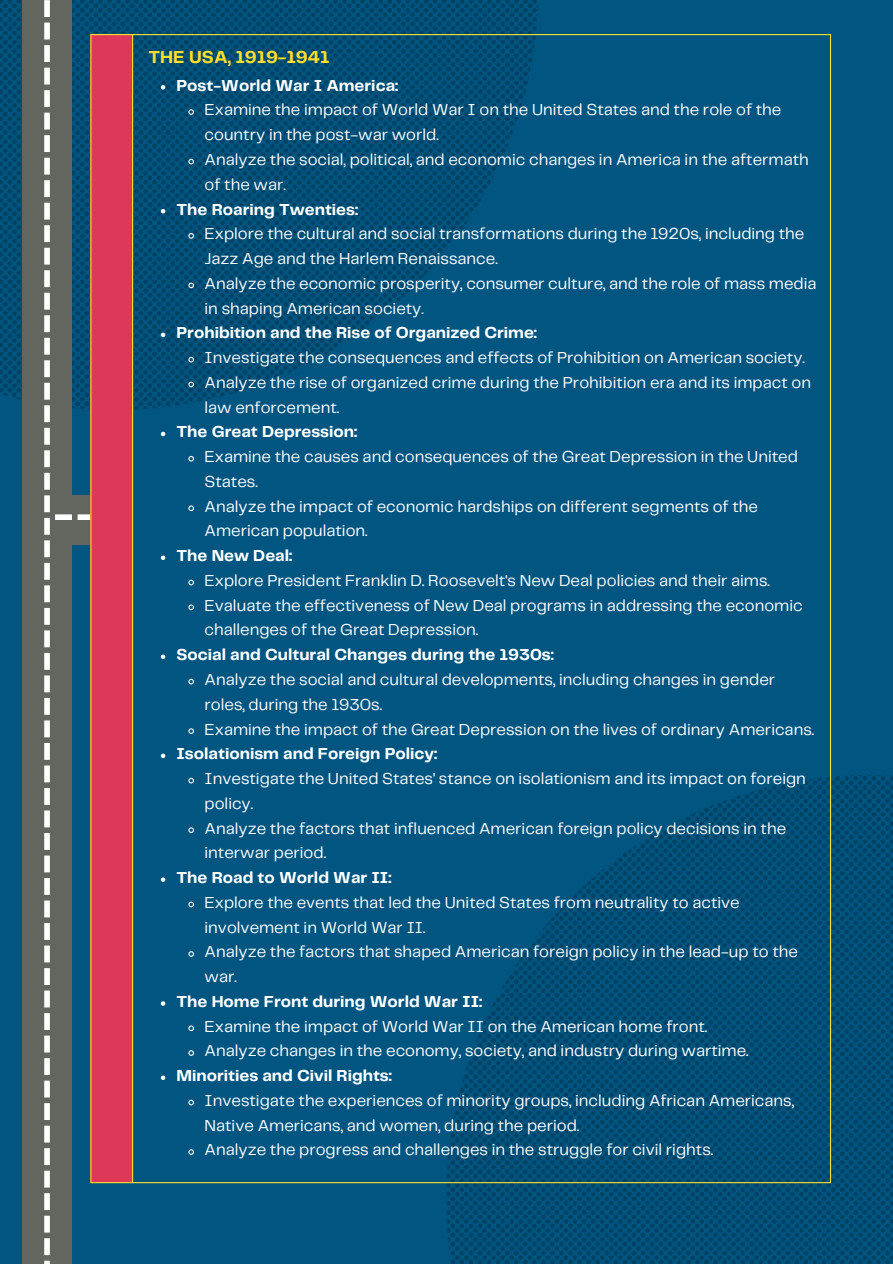
<style>
.page{position:relative;width:893px;height:1264px;background:#fff}
.page>*{position:absolute;margin:0;border:0;box-sizing:border-box;transform-origin:0 0}
.t1{font:700 18px "Telegraf";color:#ffdf2b}
.t2{font:16.5px/24.8px "Telegraf";color:#fff}
.t3{font:700 16.5px "Telegraf";color:#fff}
</style>
<div class="page">
<div style="left:0;top:0;width:892px;height:1263px;background:#015581"></div>
<img style="left:0;top:0;width:538px;height:409px">
<div style="left:22px;top:0;width:50px;height:1263px;background:#62665f"></div>
<svg style="left:44px;top:0;width:73px;height:1263px"></svg>
<img style="left:446px;top:775px;width:446px;height:488px">
<div style="left:91px;top:34px;width:42px;height:1148px;background:#dd385a"></div>
<hr style="left:90px;top:35px;width:1px;height:1147px;background:#ffdf2b">
<hr style="left:132px;top:35px;width:1px;height:1147px;background:#ffdf2b">
<hr style="left:829px;top:35px;width:2px;height:1147px;background:#ffdf2b">
<hr style="left:90px;top:34px;width:741px;height:1px;background:#ffdf2b">
<hr style="left:90px;top:1182px;width:741px;height:1px;background:#ffdf2b">
<svg style="left:161px;top:85px;width:4px;height:5px"></svg>
<svg style="left:187px;top:108px;width:8px;height:8px"></svg>
<svg style="left:187px;top:158px;width:8px;height:7px"></svg>
<svg style="left:161px;top:209px;width:4px;height:4px"></svg>
<svg style="left:187px;top:232px;width:8px;height:7px"></svg>
<svg style="left:187px;top:282px;width:8px;height:7px"></svg>
<svg style="left:161px;top:333px;width:4px;height:4px"></svg>
<svg style="left:187px;top:356px;width:8px;height:7px"></svg>
<svg style="left:187px;top:381px;width:8px;height:7px"></svg>
<svg style="left:161px;top:432px;width:4px;height:4px"></svg>
<svg style="left:188px;top:456px;width:6px;height:6px"></svg>
<svg style="left:188px;top:505px;width:6px;height:7px"></svg>
<svg style="left:161px;top:555px;width:4px;height:5px"></svg>
<svg style="left:188px;top:579px;width:6px;height:7px"></svg>
<svg style="left:188px;top:604px;width:6px;height:7px"></svg>
<svg style="left:161px;top:654px;width:4px;height:5px"></svg>
<svg style="left:188px;top:678px;width:6px;height:7px"></svg>
<svg style="left:188px;top:728px;width:6px;height:6px"></svg>
<svg style="left:161px;top:753px;width:4px;height:5px"></svg>
<svg style="left:188px;top:777px;width:6px;height:7px"></svg>
<svg style="left:188px;top:827px;width:6px;height:6px"></svg>
<svg style="left:161px;top:877px;width:4px;height:5px"></svg>
<svg style="left:188px;top:901px;width:6px;height:7px"></svg>
<svg style="left:188px;top:951px;width:6px;height:6px"></svg>
<svg style="left:161px;top:1001px;width:4px;height:4px"></svg>
<svg style="left:188px;top:1025px;width:6px;height:6px"></svg>
<svg style="left:188px;top:1050px;width:6px;height:6px"></svg>
<svg style="left:161px;top:1075px;width:4px;height:5px"></svg>
<svg style="left:188px;top:1099px;width:6px;height:7px"></svg>
<svg style="left:188px;top:1149px;width:6px;height:6px"></svg>
<p class="t1" style="left:148px;top:50px;width:182px">THE USA, 1919-1941</p>
<p class="t3" style="left:176px;top:78px;width:223px">Post-World War I America:</p>
<p class="t2" style="left:204px;top:98px;width:578px">Examine the impact of World War I on the United States and the role of the country in the post-war world.</p>
<p class="t2" style="left:204px;top:148px;width:605px">Analyze the social, political, and economic changes in America in the aftermath of the war.</p>
<p class="t3" style="left:176px;top:202px;width:183px">The Roaring Twenties:</p>
<p class="t2" style="left:204px;top:222px;width:601px">Explore the cultural and social transformations during the 1920s, including the<br>Jazz Age and the Harlem Renaissance.</p>
<p class="t2" style="left:204px;top:272px;width:613px">Analyze the economic prosperity, consumer culture, and the role of mass media in shaping American society.</p>
<p class="t3" style="left:176px;top:326px;width:362px">Prohibition and the Rise of Organized Crime:</p>
<p class="t2" style="left:204px;top:346px;width:602px">Investigate the consequences and effects of Prohibition on American society.</p>
<p class="t2" style="left:204px;top:371px;width:608px">Analyze the rise of organized crime during the Prohibition era and its impact on law enforcement.</p>
<p class="t3" style="left:176px;top:425px;width:182px">The Great Depression:</p>
<p class="t2" style="left:204px;top:445px;width:595px">Examine the causes and consequences of the Great Depression in the United<br>States.</p>
<p class="t2" style="left:204px;top:494px;width:555px">Analyze the impact of economic hardships on different segments of the<br>American population.</p>
<p class="t3" style="left:176px;top:548px;width:117px">The New Deal:</p>
<p class="t2" style="left:204px;top:569px;width:567px">Explore President Franklin D. Roosevelt's New Deal policies and their aims.</p>
<p class="t2" style="left:204px;top:593px;width:599px">Evaluate the effectiveness of New Deal programs in addressing the economic challenges of the Great Depression.</p>
<p class="t3" style="left:176px;top:647px;width:379px">Social and Cultural Changes during the 1930s:</p>
<p class="t2" style="left:204px;top:668px;width:572px">Analyze the social and cultural developments, including changes in gender roles, during the 1930s.</p>
<p class="t2" style="left:204px;top:717px;width:611px">Examine the impact of the Great Depression on the lives of ordinary Americans.</p>
<p class="t3" style="left:176px;top:746px;width:262px">Isolationism and Foreign Policy:</p>
<p class="t2" style="left:204px;top:767px;width:602px">Investigate the United States' stance on isolationism and its impact on foreign policy.</p>
<p class="t2" style="left:204px;top:816px;width:583px">Analyze the factors that influenced American foreign policy decisions in the interwar period.</p>
<p class="t3" style="left:176px;top:870px;width:216px">The Road to World War II:</p>
<p class="t2" style="left:204px;top:890px;width:536px">Explore the events that led the United States from neutrality to active involvement in World War II.</p>
<p class="t2" style="left:204px;top:940px;width:595px">Analyze the factors that shaped American foreign policy in the lead-up to the war.</p>
<p class="t3" style="left:176px;top:994px;width:307px">The Home Front during World War II:</p>
<p class="t2" style="left:204px;top:1014px;width:504px">Examine the impact of World War II on the American home front.</p>
<p class="t2" style="left:204px;top:1039px;width:545px">Analyze changes in the economy, society, and industry during wartime.</p>
<p class="t3" style="left:176px;top:1068px;width:217px">Minorities and Civil Rights:</p>
<p class="t2" style="left:204px;top:1088px;width:591px">Investigate the experiences of minority groups, including African Americans,<br>Native Americans, and women, during the period.</p>
<p class="t2" style="left:204px;top:1138px;width:510px">Analyze the progress and challenges in the struggle for civil rights.</p>
</div>
